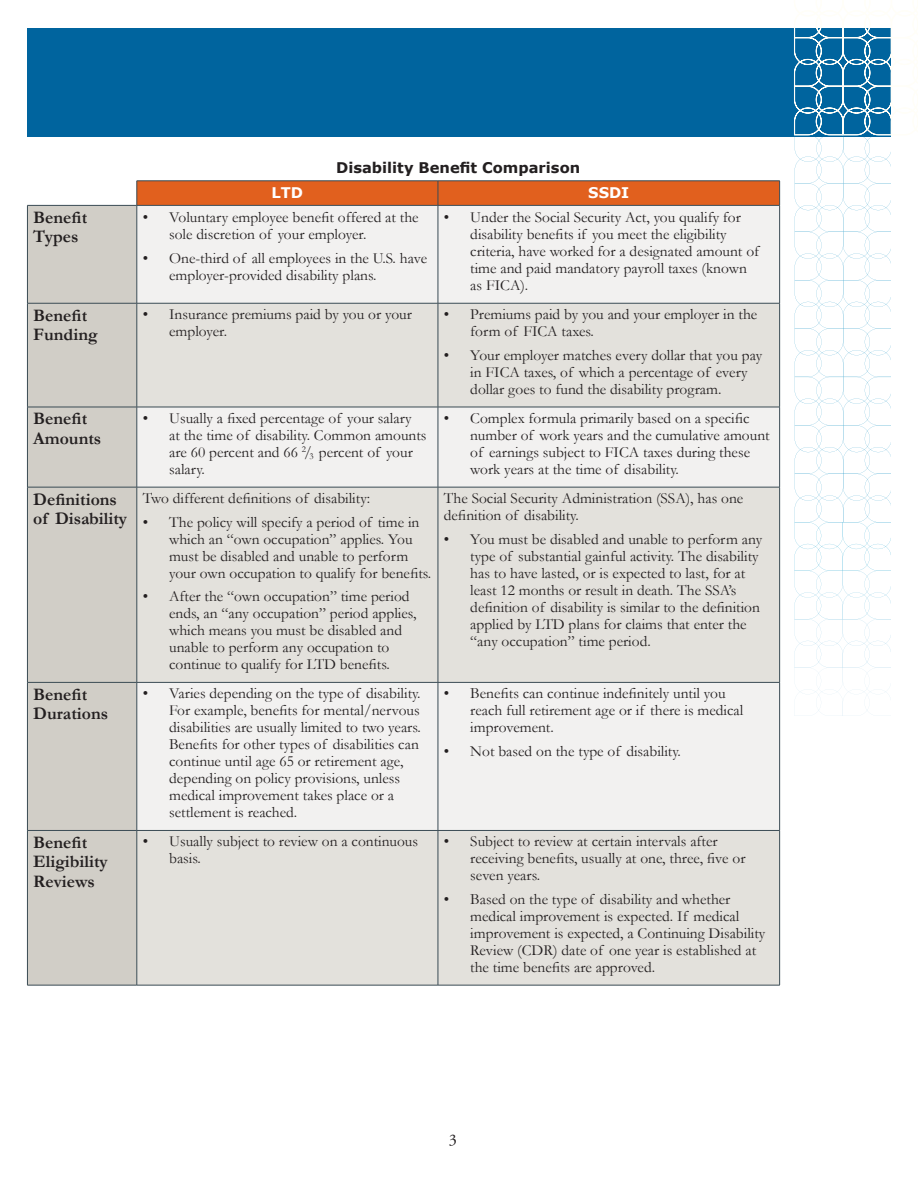
<style>
.page{position:relative;width:918px;height:1188px;background:#fff}
.page>*{position:absolute;margin:0;border:0;box-sizing:border-box;transform-origin:0 0}
.t1{font:700 17.7px/19.4px "Garamond";color:#231f20}
.t2{font:16.2px "Adobe Garamond Pro";color:#231f20}
.t3{font:15.45px/17px "Garamond";color:#231f20}
.t4{font:700 14.7px "Verdana";color:#231f20}
.t5{font:700 14.7px "Verdana";color:#fff}
</style>
<div class="page">
<div style="left:27px;top:28px;width:864px;height:109px;background:#00649e"></div>
<svg style="left:794px;top:28px;width:97px;height:688px"></svg>
<div style="left:28px;top:206px;width:109px;height:779px;background:#d1cec7"></div>
<div style="left:138px;top:206px;width:641px;height:97px;background:#f2f1f0"></div>
<svg style="left:138px;top:304px;width:641px;height:681px;fill:#e3e1dc"></svg>
<svg style="left:27px;top:180px;width:753px;height:25px;background:#e07843"></svg>
<hr style="left:137px;top:205px;width:301px;height:1px;background:#3a4b54">
<hr style="left:137px;top:303px;width:301px;height:1px;background:#3a4b54">
<hr style="left:137px;top:407px;width:301px;height:1px;background:#3a4b54">
<hr style="left:137px;top:487px;width:301px;height:1px;background:#3a4b54">
<hr style="left:137px;top:682px;width:301px;height:1px;background:#3a4b54">
<hr style="left:137px;top:830px;width:301px;height:1px;background:#3a4b54">
<hr style="left:137px;top:985px;width:301px;height:1px;background:#3a4b54">
<hr style="left:438px;top:206px;width:1px;height:97px;background:#3a4b54">
<hr style="left:438px;top:303px;width:1px;height:104px;background:#3a4b54">
<hr style="left:438px;top:407px;width:1px;height:80px;background:#3a4b54">
<hr style="left:438px;top:487px;width:1px;height:195px;background:#3a4b54">
<hr style="left:438px;top:683px;width:1px;height:147px;background:#3a4b54">
<hr style="left:438px;top:831px;width:1px;height:154px;background:#3a4b54">
<hr style="left:438px;top:205px;width:342px;height:1px;background:#3a4b54">
<hr style="left:779px;top:206px;width:1px;height:97px;background:#3a4b54">
<hr style="left:779px;top:303px;width:1px;height:104px;background:#3a4b54">
<hr style="left:779px;top:407px;width:1px;height:80px;background:#3a4b54">
<hr style="left:779px;top:487px;width:1px;height:195px;background:#3a4b54">
<hr style="left:779px;top:683px;width:1px;height:147px;background:#3a4b54">
<hr style="left:779px;top:831px;width:1px;height:154px;background:#3a4b54">
<hr style="left:438px;top:303px;width:342px;height:1px;background:#3a4b54">
<hr style="left:438px;top:407px;width:342px;height:1px;background:#3a4b54">
<hr style="left:438px;top:487px;width:342px;height:1px;background:#3a4b54">
<hr style="left:438px;top:682px;width:342px;height:1px;background:#3a4b54">
<hr style="left:438px;top:830px;width:342px;height:1px;background:#3a4b54">
<hr style="left:438px;top:985px;width:342px;height:1px;background:#3a4b54">
<hr style="left:27px;top:205px;width:110px;height:1px;background:#3a4b54">
<hr style="left:27px;top:206px;width:1px;height:97px;background:#3a4b54">
<hr style="left:137px;top:206px;width:1px;height:97px;background:#3a4b54">
<hr style="left:27px;top:303px;width:110px;height:1px;background:#3a4b54">
<hr style="left:27px;top:303px;width:1px;height:104px;background:#3a4b54">
<hr style="left:137px;top:303px;width:1px;height:104px;background:#3a4b54">
<hr style="left:27px;top:407px;width:110px;height:1px;background:#3a4b54">
<hr style="left:27px;top:407px;width:1px;height:80px;background:#3a4b54">
<hr style="left:137px;top:407px;width:1px;height:80px;background:#3a4b54">
<hr style="left:27px;top:487px;width:110px;height:1px;background:#3a4b54">
<hr style="left:27px;top:487px;width:1px;height:195px;background:#3a4b54">
<hr style="left:137px;top:487px;width:1px;height:195px;background:#3a4b54">
<hr style="left:27px;top:682px;width:110px;height:1px;background:#3a4b54">
<hr style="left:27px;top:683px;width:1px;height:147px;background:#3a4b54">
<hr style="left:137px;top:683px;width:1px;height:147px;background:#3a4b54">
<hr style="left:27px;top:830px;width:110px;height:1px;background:#3a4b54">
<hr style="left:27px;top:831px;width:1px;height:154px;background:#3a4b54">
<hr style="left:137px;top:831px;width:1px;height:154px;background:#3a4b54">
<hr style="left:27px;top:985px;width:110px;height:1px;background:#3a4b54">
<hr style="left:137px;top:181px;width:301px;height:1px;background:#3a4b54">
<hr style="left:438px;top:181px;width:342px;height:1px;background:#3a4b54">
<p class="t4" style="left:336px;top:158px;width:246px">Disability Benefit Comparison</p>
<p class="t5" style="left:272px;top:182px;width:33px">LTD</p>
<p class="t5" style="left:588px;top:182px;width:43px">SSDI</p>
<p class="t1" style="left:33px;top:208px;width:55px">Benefit<br>Types</p>
<p class="t3" style="left:169px;top:208px;width:251px;text-indent:-26px">• Voluntary employee benefit offered at the sole discretion of your employer.</p>
<p class="t3" style="left:169px;top:249px;width:260px;text-indent:-26px">• One-third of all employees in the U.S. have employer-provided disability plans.</p>
<p class="t3" style="left:470px;top:208px;width:290px;text-indent:-26px">• Under the Social Security Act, you qualify for disability benefits if you meet the eligibility criteria, have worked for a designated amount of time and paid mandatory payroll taxes (known as FICA).</p>
<p class="t1" style="left:33px;top:305px;width:66px">Benefit<br>Funding</p>
<p class="t3" style="left:169px;top:306px;width:244px;text-indent:-26px">• Insurance premiums paid by you or your employer.</p>
<p class="t3" style="left:470px;top:306px;width:289px;text-indent:-26px">• Premiums paid by you and your employer in the form of FICA taxes.</p>
<p class="t3" style="left:470px;top:346px;width:293px;text-indent:-26px">• Your employer matches every dollar that you pay in FICA taxes, of which a percentage of every dollar goes to fund the disability program.</p>
<p class="t1" style="left:33px;top:409px;width:70px">Benefit<br>Amounts</p>
<p class="t3" style="left:169px;top:409px;width:259px;text-indent:-26px">• Usually a fixed percentage of your salary<br>at the time of disability. Common amounts are 60 percent and 66 <sup>2</sup>/<sub>3</sub> percent of your salary.</p>
<p class="t3" style="left:470px;top:409px;width:301px;text-indent:-26px">• Complex formula primarily based on a specific number of work years and the cumulative amount of earnings subject to FICA taxes during these work years at the time of disability.</p>
<p class="t1" style="left:33px;top:489px;width:95px">Definitions of Disability</p>
<p class="t3" style="left:143px;top:489px;width:229px">Two different definitions of disability:</p>
<p class="t3" style="left:444px;top:489px;width:301px">The Social Security Administration (SSA), has one definition of disability.</p>
<p class="t3" style="left:470px;top:530px;width:294px;text-indent:-26px">• You must be disabled and unable to perform any type of substantial gainful activity. The disability has to have lasted, or is expected to last, for at least 12 months or result in death. The SSA’s definition of disability is similar to the definition applied by LTD plans for claims that enter the “any occupation” time period.</p>
<p class="t3" style="left:169px;top:513px;width:264px;text-indent:-26px">• The policy will specify a period of time in which an “own occupation” applies. You must be disabled and unable to perform your own occupation to qualify for benefits.</p>
<p class="t3" style="left:169px;top:588px;width:249px;text-indent:-26px">• After the “own occupation” time period ends, an “any occupation” period applies, which means you must be disabled and unable to perform any occupation to continue to qualify for LTD benefits.</p>
<p class="t1" style="left:33px;top:685px;width:76px">Benefit<br>Durations</p>
<p class="t3" style="left:169px;top:685px;width:253px;text-indent:-26px">• Varies depending on the type of disability.<br>For example, benefits for mental/nervous disabilities are usually limited to two years.<br>Benefits for other types of disabilities can continue until age 65 or retirement age, depending on policy provisions, unless medical improvement takes place or a settlement is reached.</p>
<p class="t3" style="left:470px;top:685px;width:275px;text-indent:-26px">• Benefits can continue indefinitely until you reach full retirement age or if there is medical improvement.</p>
<p class="t3" style="left:444px;top:742px;width:239px">• Not based on the type of disability.</p>
<p class="t1" style="left:33px;top:833px;width:76px">Benefit<br>Eligibility<br>Reviews</p>
<p class="t3" style="left:169px;top:833px;width:250px;text-indent:-26px">• Usually subject to review on a continuous basis.</p>
<p class="t3" style="left:470px;top:833px;width:277px;text-indent:-26px">• Subject to review at certain intervals after receiving benefits, usually at one, three, five or seven years.</p>
<p class="t3" style="left:470px;top:890px;width:297px;text-indent:-26px">• Based on the type of disability and whether medical improvement is expected. If medical improvement is expected, a Continuing Disability Review (CDR) date of one year is established at the time benefits are approved.</p>
<p class="t2" style="left:449px;top:1130px;width:10px">3</p>
</div>
